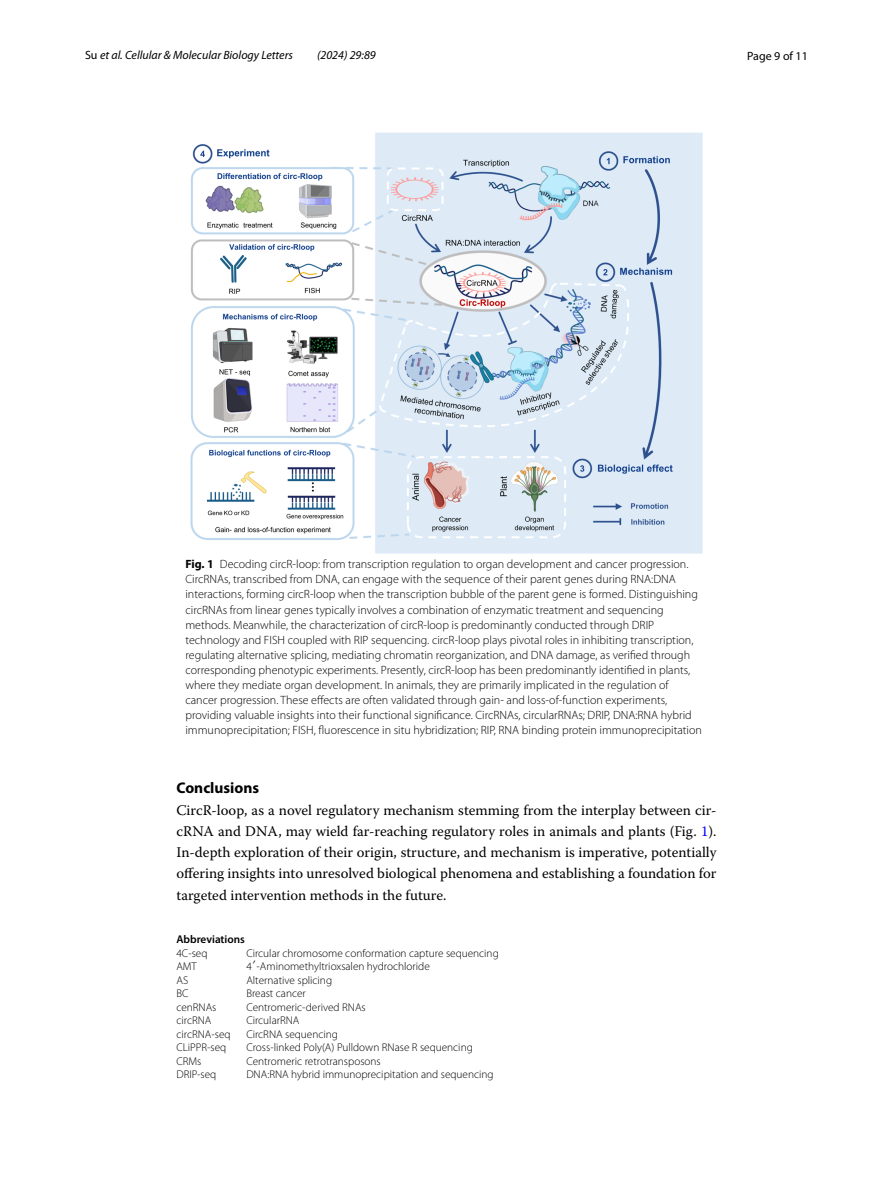
<style>
.page{position:relative;width:893px;height:1187px;background:#fff}
.page>*{position:absolute;margin:0;border:0;box-sizing:border-box;transform-origin:0 0}
.t1{font:700 15.45px "Myriad Pro";color:#000}
.t2{font:14.7px/21.3px "Warnock Pro";color:#000;text-align:justify}
.t3{font:300 12px/15px "Myriad Pro";color:#000}
.t4{font:italic 12px "Myriad Pro";color:#000}
.t5{font:12px "Myriad Pro";color:#000}
.t6{font:300 11.25px "Myriad Pro";color:#000}
.t7{font:600 11.25px "Myriad Pro";color:#000}
.s1{font-style:normal}
.s2{font-weight:700}
.s3{color:#00f}
.s4{font-family:"Code 2000";font-weight:400}
</style>
<div class="page">
<img style="left:191px;top:133px;width:511px;height:420px">
<p class="t4" style="left:85px;top:48px;width:209px"><span class="s1">Su</span> et al. Cellular &amp; Molecular Biology Letters</p>
<p class="t4" style="left:317px;top:48px;width:60px">(2024) 29:89</p>
<p class="t5" style="left:747px;top:48px;width:62px">Page 9 of 11</p>
<p class="t3" style="left:185px;top:557px;width:518px"><span class="s2">Fig. 1</span> Decoding circR-loop: from transcription regulation to organ development and cancer progression.<br>CircRNAs, transcribed from DNA, can engage with the sequence of their parent genes during RNA:DNA interactions, forming circR-loop when the transcription bubble of the parent gene is formed. Distinguishing circRNAs from linear genes typically involves a combination of enzymatic treatment and sequencing methods. Meanwhile, the characterization of circR-loop is predominantly conducted through DRIP technology and FISH coupled with RIP sequencing. circR-loop plays pivotal roles in inhibiting transcription, regulating alternative splicing, mediating chromatin reorganization, and DNA damage, as verified through corresponding phenotypic experiments. Presently, circR-loop has been predominantly identified in plants, where they mediate organ development. In animals, they are primarily implicated in the regulation of cancer progression. These effects are often validated through gain- and loss-of-function experiments, providing valuable insights into their functional significance. CircRNAs, circularRNAs; DRIP, DNA:RNA hybrid immunoprecipitation; FISH, fluorescence in situ hybridization; RIP, RNA binding protein immunoprecipitation</p>
<p class="t1" style="left:176px;top:778px;width:84px">Conclusions</p>
<p class="t2" style="left:176px;top:798px;width:542px">CircR-loop, as a novel regulatory mechanism stemming from the interplay between cir&shy;cRNA and DNA, may wield far-reaching regulatory roles in animals and plants (Fig. <span class="s3">1</span>).<br>In-depth exploration of their origin, structure, and mechanism is imperative, potentially offering insights into unresolved biological phenomena and establishing a foundation for targeted intervention methods in the future.</p>
<p class="t7" style="left:176px;top:932px;width:70px">Abbreviations</p>
<p class="t6" style="left:176px;top:946px;width:33px">4C-seq</p>
<p class="t6" style="left:246px;top:946px;width:254px">Circular chromosome conformation capture sequencing</p>
<p class="t6" style="left:176px;top:960px;width:22px">AMT</p>
<p class="t6" style="left:246px;top:960px;width:185px">4<span class="s4">′</span>-Aminomethyltrioxsalen hydrochloride</p>
<p class="t6" style="left:176px;top:973px;width:13px">AS</p>
<p class="t6" style="left:246px;top:973px;width:87px">Alternative splicing</p>
<p class="t6" style="left:176px;top:987px;width:14px">BC</p>
<p class="t6" style="left:246px;top:987px;width:61px">Breast cancer</p>
<p class="t6" style="left:176px;top:1000px;width:42px">cenRNAs</p>
<p class="t6" style="left:246px;top:1000px;width:121px">Centromeric-derived RNAs</p>
<p class="t6" style="left:176px;top:1014px;width:37px">circRNA</p>
<p class="t6" style="left:246px;top:1014px;width:55px">CircularRNA</p>
<p class="t6" style="left:176px;top:1027px;width:56px">circRNA-seq</p>
<p class="t6" style="left:246px;top:1027px;width:93px">CircRNA sequencing</p>
<p class="t6" style="left:176px;top:1041px;width:51px">CLiPPR-seq</p>
<p class="t6" style="left:246px;top:1041px;width:228px">Cross-linked Poly(A) Pulldown RNase R sequencing</p>
<p class="t6" style="left:176px;top:1054px;width:27px">CRMs</p>
<p class="t6" style="left:246px;top:1054px;width:136px">Centromeric retrotransposons</p>
<p class="t6" style="left:176px;top:1068px;width:41px">DRIP-seq</p>
<p class="t6" style="left:246px;top:1068px;width:249px">DNA:RNA hybrid immunoprecipitation and sequencing</p>
</div>
